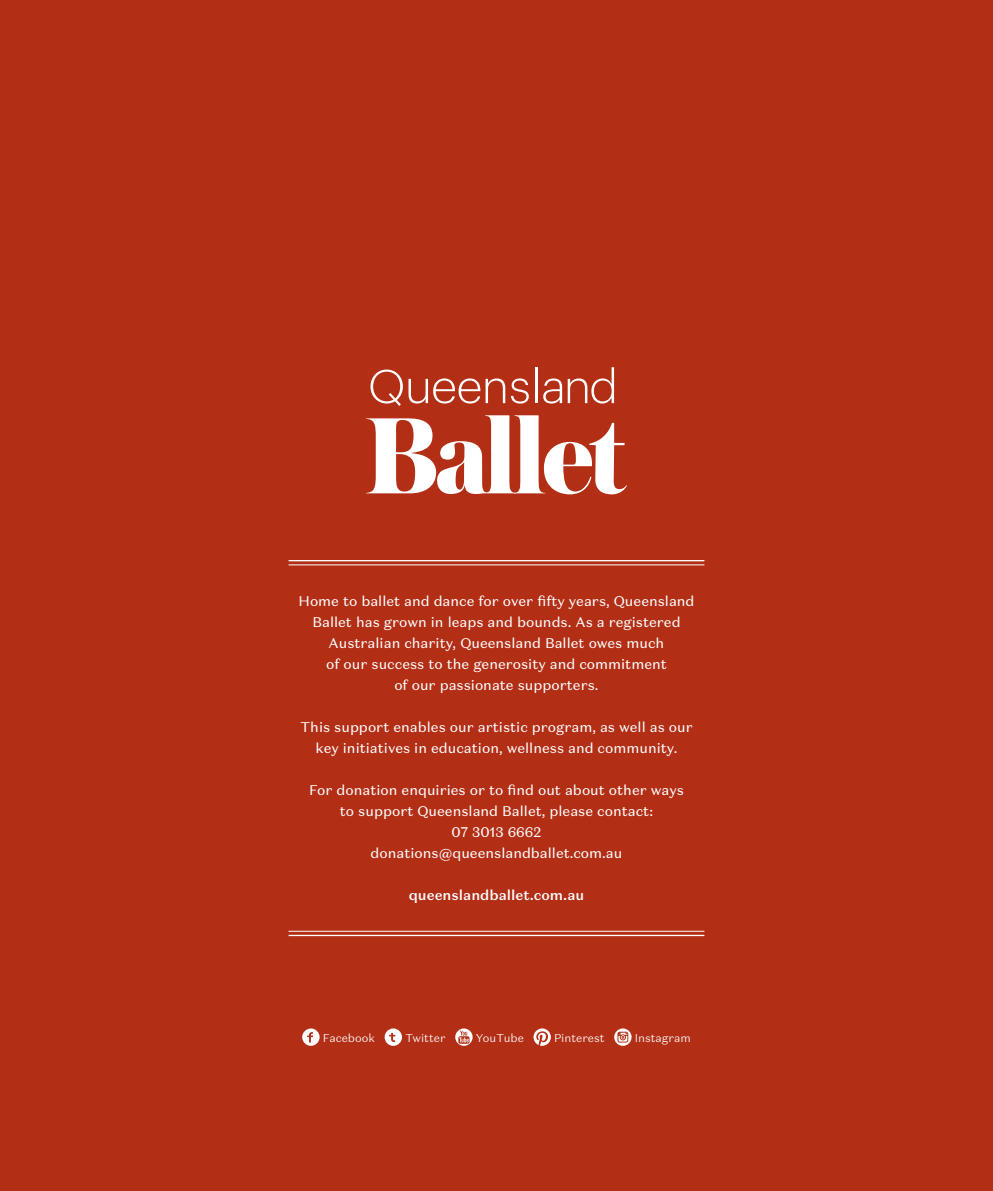
<style>
.page{position:relative;width:993px;height:1191px;background:#fff}
.page>*{position:absolute;margin:0;border:0;box-sizing:border-box;transform-origin:0 0}
.t1{font:14px/21px "Domaine Sans Text";color:#fff;text-align:center}
.t2{font:500 14px "Domaine Sans Text";color:#fff}
.t3{font:300 11.38px "Domaine Sans Text";color:#fff}
</style>
<div class="page">
<div style="left:0;top:0;width:992px;height:1191px;background:#b22f16"></div>
<svg style="left:302px;top:1028px;width:17px;height:17px"></svg>
<svg style="left:384px;top:1028px;width:18px;height:17px"></svg>
<svg style="left:455px;top:1028px;width:17px;height:17px"></svg>
<svg style="left:533px;top:1028px;width:17px;height:17px"></svg>
<svg style="left:614px;top:1028px;width:17px;height:17px"></svg>
<svg style="left:370px;top:369px;width:158px;height:37px"></svg>
<hr style="left:535px;top:367px;width:3px;height:36px;background:#fff">
<svg style="left:543px;top:367px;width:71px;height:36px"></svg>
<svg style="left:366px;top:415px;width:260px;height:79px"></svg>
<hr style="left:288px;top:560px;width:416px;height:1px;background:#fff">
<hr style="left:288px;top:564px;width:416px;height:1px;background:#fff">
<hr style="left:288px;top:934px;width:416px;height:2px;background:#fff">
<hr style="left:288px;top:931px;width:416px;height:1px;background:#fff">
<p class="t1" style="left:298px;top:591px;width:397px">Home to ballet and dance for over fifty years, Queensland Ballet has grown in leaps and bounds. As a registered Australian charity, Queensland Ballet owes much<br>of our success to the generosity and commitment<br>of our passionate supporters.</p>
<p class="t1" style="left:300px;top:717px;width:394px">This support enables our artistic program, as well as our key initiatives in education, wellness and community.</p>
<p class="t1" style="left:309px;top:780px;width:376px">For donation enquiries or to find out about other ways to support Queensland Ballet, please contact:<br>07 3013 6662<br>donations@queenslandballet.com.au</p>
<p class="t2" style="left:408px;top:886px;width:177px">queenslandballet.com.au</p>
<p class="t3" style="left:323px;top:1031px;width:54px">Facebook</p>
<p class="t3" style="left:405px;top:1031px;width:42px">Twitter</p>
<p class="t3" style="left:475px;top:1031px;width:50px">YouTube</p>
<p class="t3" style="left:554px;top:1031px;width:52px">Pinterest</p>
<p class="t3" style="left:634px;top:1031px;width:57px">Instagram</p>
</div>
